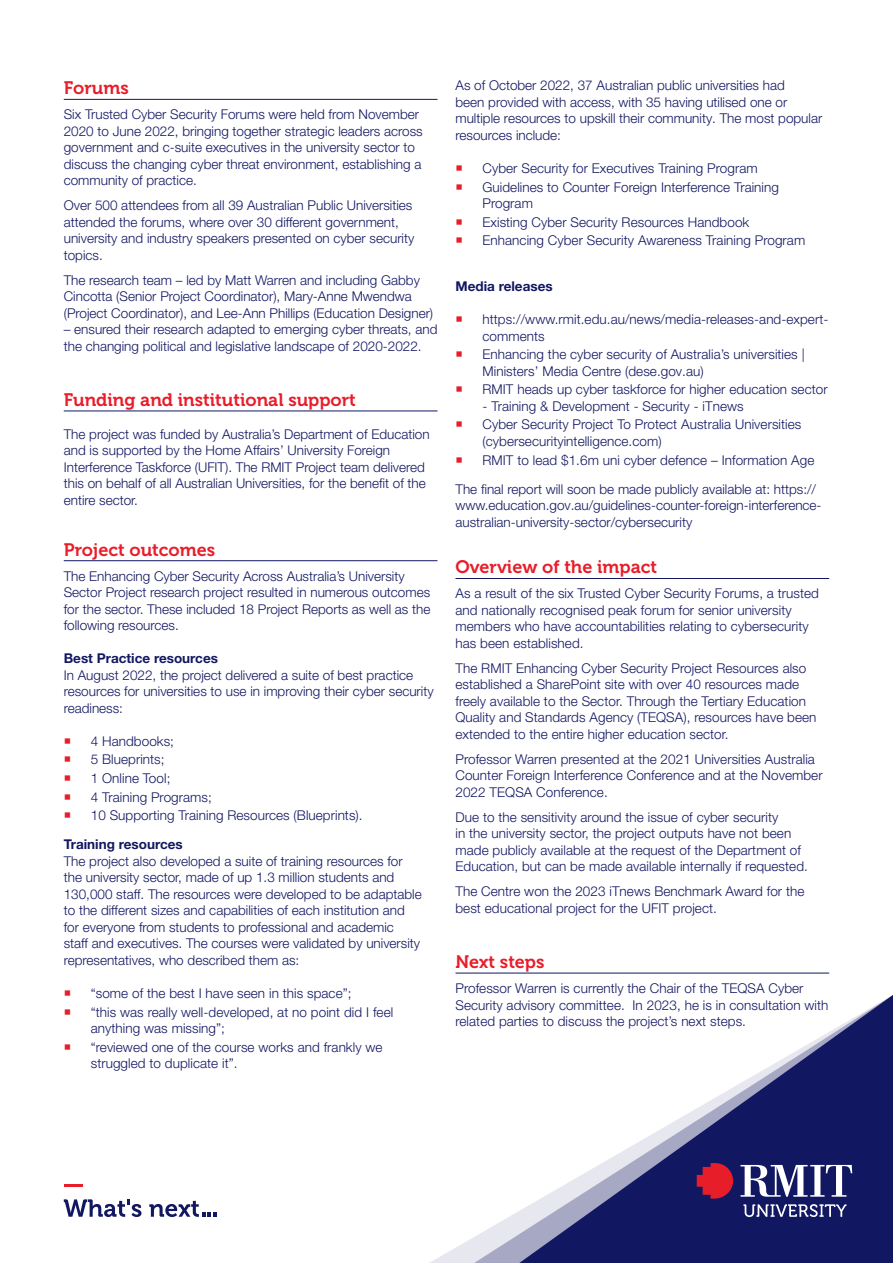
<style>
.page{position:relative;width:893px;height:1263px;background:#fff}
.page>*{position:absolute;margin:0;border:0;box-sizing:border-box;transform-origin:0 0}
.Heading_1_with_line{font:18px "Museo 700";color:#e81d2a}
.Subhead{font:300 13.5px/16.5px "Helvetica Neue LT Pro";color:#121761}
.Body_text{font:300 13.5px/16.5px "Helvetica Neue LT Pro";letter-spacing:.005em;color:#121761}
.Bullet_RED{font:300 13.5px/16.5px "Helvetica Neue LT Pro";color:#121761}
.Subhead-2{font:700 13.5px "Helvetica Neue LT Pro";color:#121761}
</style>
<div class="page">
<svg style="left:441px;top:1228px;width:49px;height:35px;fill:#e7e8ef"></svg>
<svg style="left:490px;top:995px;width:403px;height:268px"></svg>
<svg style="left:697px;top:1163px;width:36px;height:35px"></svg>
<svg style="left:740px;top:1165px;width:112px;height:32px"></svg>
<svg style="left:743px;top:1204px;width:103px;height:13px"></svg>
<svg style="left:65px;top:1184px;width:18px;height:2px"></svg>
<svg style="left:64px;top:1199px;width:78px;height:18px"></svg>
<svg style="left:149px;top:1201px;width:68px;height:16px"></svg>
<hr style="left:64px;top:99px;width:373px;height:1px;background:#121761">
<hr style="left:64px;top:411px;width:373px;height:1px;background:#121761">
<hr style="left:64px;top:560px;width:373px;height:1px;background:#121761">
<hr style="left:455px;top:578px;width:374px;height:1px;background:#121761">
<hr style="left:455px;top:973px;width:374px;height:1px;background:#121761">
<p class="Heading_1_with_line" style="left:64px;top:78px;width:66px">Forums</p>
<p class="Body_text" style="left:64px;top:106px;width:360px">Six Trusted Cyber Security Forums were held from November 2020 to June 2022, bringing together strategic leaders across government and c-suite executives in the university sector to discuss the changing cyber threat environment, establishing a community of practice.</p>
<p class="Body_text" style="left:64px;top:197px;width:352px">Over 500 attendees from all 39 Australian Public Universities attended the forums, where over 30 different government, university and industry speakers presented on cyber security topics.</p>
<p class="Body_text" style="left:64px;top:271px;width:371px">The research team – led by Matt Warren and including Gabby<br>Cincotta (Senior Project Coordinator), Mary-Anne Mwendwa (Project Coordinator), and Lee-Ann Phillips (Education Designer)</p>
<p class="Body_text" style="left:64px;top:321px;width:375px">– ensured their research adapted to emerging cyber threats, and the changing political and legislative landscape of 2020-2022.</p>
<p class="Heading_1_with_line" style="left:64px;top:390px;width:294px">Funding and institutional support</p>
<p class="Bullet_RED" style="left:64px;top:425px;width:367px">The project was funded by Australia’s Department of Education and is supported by the Home Affairs’ University Foreign Interference Taskforce (UFIT). The RMIT Project team delivered this on behalf of all Australian Universities, for the benefit of the entire sector.</p>
<p class="Heading_1_with_line" style="left:64px;top:539px;width:153px">Project outcomes</p>
<p class="Subhead" style="left:64px;top:567px;width:368px">The Enhancing Cyber Security Across Australia’s University Sector Project research project resulted in numerous outcomes for the sector. These included 18 Project Reports as well as the following resources.</p>
<p class="Subhead-2" style="left:64px;top:650px;width:156px">Best Practice resources</p>
<p class="Subhead" style="left:64px;top:666px;width:371px">In August 2022, the project delivered a suite of best practice resources for universities to use in improving their cyber security readiness:</p>
<p class="Subhead" style="left:91px;top:732px;width:85px">4 Handbooks;</p>
<p class="Subhead" style="left:91px;top:751px;width:75px">5 Blueprints;</p>
<p class="Subhead" style="left:91px;top:770px;width:81px">1 Online Tool;</p>
<p class="Subhead" style="left:91px;top:788px;width:123px">4 Training Programs;</p>
<p class="Subhead" style="left:91px;top:807px;width:273px">10 Supporting Training Resources (Blueprints).</p>
<p class="Subhead-2" style="left:64px;top:836px;width:121px">Training resources</p>
<p class="Subhead" style="left:64px;top:853px;width:359px">The project also developed a suite of training resources for the university sector, made of up 1.3 million students and 130,000 staff. The resources were developed to be adaptable to the different sizes and capabilities of each institution and for everyone from students to professional and academic<br>staff and executives. The courses were validated by university representatives, who described them as:</p>
<p class="Subhead" style="left:91px;top:985px;width:262px">“some of the best I have seen in this space”;</p>
<p class="Subhead" style="left:91px;top:1003px;width:304px">“this was really well-developed, at no point did I feel anything was missing”;</p>
<p class="Subhead" style="left:91px;top:1038px;width:293px">“reviewed one of the course works and frankly we struggled to duplicate it”.</p>
<p class="Subhead" style="left:455px;top:77px;width:368px">As of October 2022, 37 Australian public universities had<br>been provided with access, with 35 having utilised one or multiple resources to upskill their community. The most popular resources include:</p>
<p class="Subhead" style="left:482px;top:160px;width:277px">Cyber Security for Executives Training Program</p>
<p class="Subhead" style="left:482px;top:178px;width:298px">Guidelines to Counter Foreign Interference Training<br>Program</p>
<p class="Subhead" style="left:482px;top:213px;width:268px">Existing Cyber Security Resources Handbook</p>
<p class="Subhead" style="left:482px;top:232px;width:324px">Enhancing Cyber Security Awareness Training Program</p>
<p class="Subhead-2" style="left:455px;top:278px;width:99px">Media releases</p>
<p class="Subhead" style="left:482px;top:311px;width:347px">https://www.rmit.edu.au/news/media-releases-and-expert&shy;comments</p>
<p class="Subhead" style="left:482px;top:346px;width:324px">Enhancing the cyber security of Australia’s universities |<br>Ministers’ Media Centre (dese.gov.au)</p>
<p class="Subhead" style="left:482px;top:381px;width:347px">RMIT heads up cyber taskforce for higher education sector</p>
<p class="Subhead" style="left:482px;top:397px;width:263px">- Training &amp; Development - Security - iTnews</p>
<p class="Subhead" style="left:482px;top:416px;width:320px">Cyber Security Project To Protect Australia Universities (cybersecurityintelligence.com)</p>
<p class="Subhead" style="left:482px;top:451px;width:333px">RMIT to lead $1.6m uni cyber defence – Information Age</p>
<p class="Subhead" style="left:455px;top:480px;width:368px">The final report will soon be made publicly available at: https:// www.education.gov.au/guidelines-counter-foreign-interference&shy;australian-university-sector/cybersecurity</p>
<p class="Heading_1_with_line" style="left:455px;top:557px;width:203px">Overview of the impact</p>
<p class="Body_text" style="left:455px;top:585px;width:365px">As a result of the six Trusted Cyber Security Forums, a trusted and nationally recognised peak forum for senior university members who have accountabilities relating to cybersecurity has been established.</p>
<p class="Body_text" style="left:455px;top:660px;width:362px">The RMIT Enhancing Cyber Security Project Resources also established a SharePoint site with over 40 resources made freely available to the Sector. Through the Tertiary Education Quality and Standards Agency (TEQSA), resources have been extended to the entire higher education sector.</p>
<p class="Body_text" style="left:455px;top:751px;width:369px">Professor Warren presented at the 2021 Universities Australia<br>Counter Foreign Interference Conference and at the November<br>2022 TEQSA Conference.</p>
<p class="Body_text" style="left:455px;top:809px;width:354px">Due to the sensitivity around the issue of cyber security<br>in the university sector, the project outputs have not been made publicly available at the request of the Department of Education, but can be made available internally if requested.</p>
<p class="Body_text" style="left:455px;top:883px;width:350px">The Centre won the 2023 iTnews Benchmark Award for the best educational project for the UFIT project.</p>
<p class="Heading_1_with_line" style="left:455px;top:952px;width:91px">Next steps</p>
<p class="Body_text" style="left:455px;top:980px;width:374px">Professor Warren is currently the Chair of the TEQSA Cyber<br>Security advisory committee. In 2023, he is in consultation with related parties to discuss the project’s next steps.</p>
</div>
